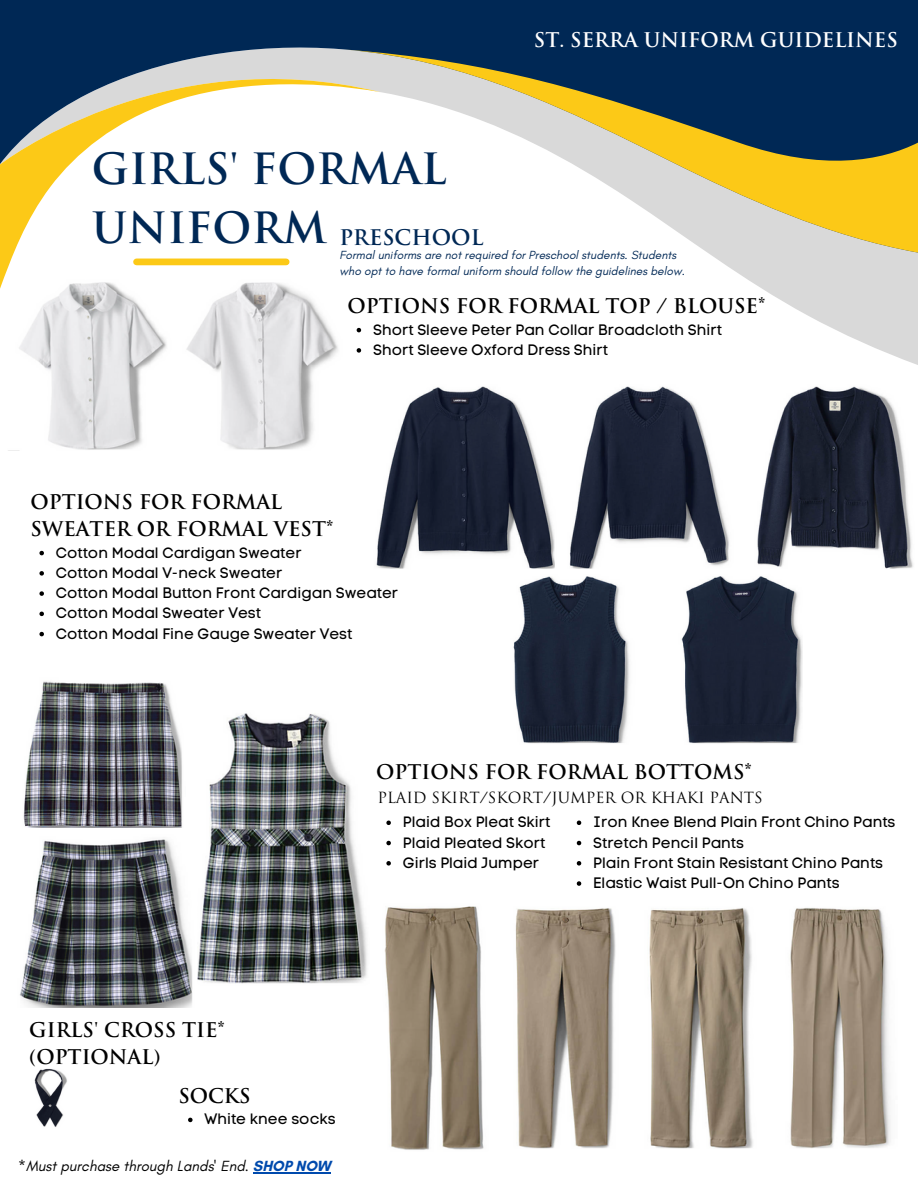
<style>
.page{position:relative;width:918px;height:1188px;background:#fff}
.page>*{position:absolute;margin:0;border:0;box-sizing:border-box;transform-origin:0 0}
.t1{font:700 42px/58.5px "Trajan Pro";color:#002855}
.t2{font:700 21px "Trajan Pro";color:#002855}
.t3{font:700 19.8px/27px "Trajan Pro";color:#000}
.t4{font:700 19.8px "Trajan Pro";color:#fff}
.t5{font:15px/20.2px "Code Pro Normal LC";color:#000}
.t6{font:italic 15px "Glacial Indifference";color:#000}
.t7{font:15px "Trajan Pro";color:#000}
.t8{font:italic 12px/16px "Glacial Indifference";color:#002855}
.s1{font-weight:700;font-style:normal;color:#004aad}
</style>
<div class="page">
<svg style="left:356px;top:253px;width:562px;height:112px"></svg>
<div style="left:0;top:0;width:918px;height:49px;background:#002855"></div>
<svg style="left:0;top:39px;width:381px;height:252px"></svg>
<svg style="left:342px;top:49px;width:576px;height:204px"></svg>
<div style="left:137px;top:259px;width:149px;height:6px;background:#fcc917"></div>
<img style="left:8px;top:280px;width:347px;height:171px">
<img style="left:376px;top:386px;width:537px;height:183px">
<img style="left:513px;top:576px;width:289px;height:168px">
<div style="left:157px;top:447px;width:54px;height:7px;background:#fff"></div>
<div style="left:638px;top:741px;width:46px;height:8px;background:#fff"></div>
<img style="left:197px;top:713px;width:170px;height:271px">
<img style="left:23px;top:681px;width:159px;height:146px">
<img style="left:20px;top:839px;width:173px;height:168px">
<svg style="left:39px;top:551px;width:5px;height:4px"></svg>
<svg style="left:39px;top:571px;width:5px;height:5px"></svg>
<svg style="left:39px;top:591px;width:5px;height:5px"></svg>
<svg style="left:39px;top:612px;width:5px;height:4px"></svg>
<svg style="left:39px;top:632px;width:5px;height:4px"></svg>
<svg style="left:357px;top:328px;width:4px;height:4px"></svg>
<svg style="left:357px;top:348px;width:4px;height:5px"></svg>
<img style="left:649px;top:908px;width:242px;height:241px">
<img style="left:515px;top:908px;width:101px;height:241px">
<img style="left:384px;top:906px;width:100px;height:244px">
<svg style="left:386px;top:821px;width:5px;height:4px"></svg>
<svg style="left:386px;top:841px;width:5px;height:4px"></svg>
<svg style="left:386px;top:861px;width:5px;height:5px"></svg>
<svg style="left:577px;top:821px;width:4px;height:4px"></svg>
<svg style="left:577px;top:841px;width:4px;height:4px"></svg>
<svg style="left:577px;top:861px;width:4px;height:5px"></svg>
<svg style="left:577px;top:881px;width:4px;height:5px"></svg>
<svg style="left:188px;top:1118px;width:5px;height:4px"></svg>
<hr style="left:253px;top:1172px;width:78px;height:1px;background:#004aad">
<img style="left:34px;top:1068px;width:33px;height:59px">
<h3 class="t4" style="left:534px;top:32px;width:366px">ST. SERRA UNIFORM GUIDELINES</h3>
<h1 class="t1" style="left:92px;top:144px;width:356px">GIRLS' FORMAL<br>UNIFORM</h1>
<h2 class="t2" style="left:340px;top:229px;width:145px">PRESCHOOL</h2>
<p class="t8" style="left:340px;top:247px;width:347px">Formal uniforms are not required for Preschool students. Students who opt to have formal uniform should follow the guidelines below.</p>
<h3 class="t3" style="left:348px;top:295px;width:420px">OPTIONS FOR FORMAL TOP / BLOUSE*</h3>
<p class="t5" style="left:373px;top:319px;width:350px">Short Sleeve Peter Pan Collar Broadcloth Shirt<br>Short Sleeve Oxford Dress Shirt</p>
<h3 class="t3" style="left:30px;top:491px;width:305px">OPTIONS FOR FORMAL<br>SWEATER OR FORMAL VEST*</h3>
<p class="t5" style="left:56px;top:542px;width:344px">Cotton Modal Cardigan Sweater<br>Cotton Modal V-neck Sweater<br>Cotton Modal Button Front Cardigan Sweater Cotton Modal Sweater Vest<br>Cotton Modal Fine Gauge Sweater Vest</p>
<h3 class="t3" style="left:376px;top:761px;width:377px">OPTIONS FOR FORMAL BOTTOMS*</h3>
<p class="t5" style="left:403px;top:812px;width:149px">Plaid Box Pleat Skirt<br>Plaid Pleated Skort<br>Girls Plaid Jumper</p>
<p class="t5" style="left:593px;top:812px;width:304px">Iron Knee Blend Plain Front Chino Pants Stretch Pencil Pants<br>Plain Front Stain Resistant Chino Pants Elastic Waist Pull-On Chino Pants</p>
<p class="t7" style="left:377px;top:792px;width:387px">PLAID SKIRT/SKORT/JUMPER OR KHAKI PANTS</p>
<h3 class="t3" style="left:29px;top:1018px;width:197px">GIRLS' CROSS TIE* (OPTIONAL)</h3>
<h3 class="t3" style="left:178px;top:1085px;width:74px">SOCKS</h3>
<p class="t5" style="left:205px;top:1109px;width:133px">White knee socks</p>
<p class="t6" style="left:18px;top:1157px;width:314px">*Must purchase through Lands' End. <span class="s1">SHOP NOW</span></p>
</div>
